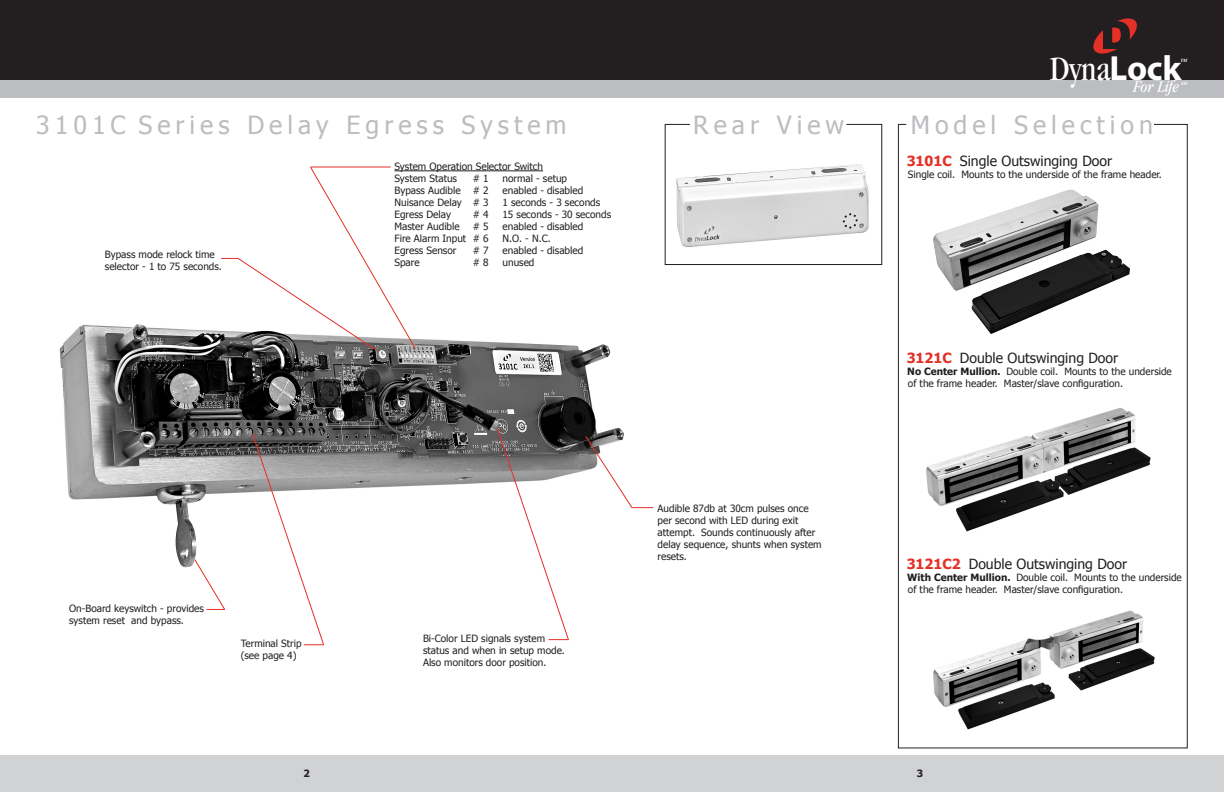
<style>
.page{position:relative;width:1224px;height:792px;background:#fff}
.page>*{position:absolute;margin:0;border:0;box-sizing:border-box;transform-origin:0 0}
.t1{font:condensed 35px "Garamond";color:#fff}
.Gray_Heading{font:25px "Tahoma";letter-spacing:.2em;color:#bcbdc0}
.t2{font:italic condensed 17px "ITC Garamond Std";color:#fff}
.sub{font:14px "Tahoma";color:#231f20}
.Gray_Heading-2{font:14px "Tahoma";color:#231f20}
.Body{font:10px "Tahoma";color:#231f20}
.Gray_Heading-3{font:10px "Tahoma";color:#231f20}
.t3{font:700 10px "Tahoma";color:#231f20}
.t4{font:italic 700 4.7px "Times New Roman";color:#fff}
.s1{font-family:"Myriad Pro";font-weight:700;font-stretch:normal}
.s2{font-weight:700;color:#e43027}
.s3{font-weight:700}
</style>
<div class="page">
<div style="left:0;top:756px;width:1224px;height:36px;background:#d1d2d4"></div>
<div style="left:0;top:0;width:1224px;height:81px;background:#231f20"></div>
<div style="left:0;top:80px;width:1224px;height:18px;background:#bcbdc0"></div>
<svg style="left:1093px;top:18px;width:44px;height:36px"></svg>
<img style="left:59px;top:324px;width:565px;height:244px">
<svg style="left:584px;top:435px;width:69px;height:74px"></svg>
<svg style="left:251px;top:432px;width:74px;height:214px"></svg>
<svg style="left:194px;top:558px;width:32px;height:52px"></svg>
<svg style="left:221px;top:166px;width:196px;height:185px"></svg>
<hr style="left:395px;top:171px;width:148px;height:1px;background:#231f20">
<hr style="left:310px;top:167px;width:81px;height:1px;background:#e43027">
<img style="left:676px;top:165px;width:193px;height:82px">
<div style="left:665px;top:124px;width:217px;height:141px;border:1px solid #231f20"></div>
<div style="left:690px;top:122px;width:156px;height:9px;background:#fff"></div>
<img style="left:933px;top:190px;width:197px;height:144px">
<img style="left:926px;top:408px;width:225px;height:124px">
<img style="left:933px;top:610px;width:222px;height:120px">
<svg style="left:496px;top:427px;width:74px;height:214px"></svg>
<p class="Gray_Heading" style="left:36px;top:108px;width:532px">3101C Series Delay Egress System</p>
<p class="Body" style="left:105px;top:248px;width:111px">Bypass mode relock time</p>
<p class="Body" style="left:105px;top:260px;width:119px">selector - 1 to 75 seconds.</p>
<p class="Body" style="left:395px;top:160px;width:150px">System Operation Selector Switch</p>
<p class="Body" style="left:395px;top:172px;width:64px">System Status</p>
<p class="Body" style="left:473px;top:172px;width:17px"># 1</p>
<p class="Body" style="left:503px;top:172px;width:66px">normal - setup</p>
<p class="Body" style="left:395px;top:184px;width:96px">Bypass Audible # 2</p>
<p class="Body" style="left:503px;top:184px;width:82px">enabled - disabled</p>
<p class="Body" style="left:395px;top:196px;width:96px">Nuisance Delay # 3</p>
<p class="Body" style="left:503px;top:196px;width:99px">1 seconds - 3 seconds</p>
<p class="Body" style="left:395px;top:208px;width:58px">Egress Delay</p>
<p class="Body" style="left:473px;top:208px;width:17px"># 4</p>
<p class="Body" style="left:503px;top:208px;width:110px">15 seconds - 30 seconds</p>
<p class="Body" style="left:395px;top:220px;width:67px">Master Audible</p>
<p class="Body" style="left:473px;top:220px;width:17px"># 5</p>
<p class="Body" style="left:503px;top:220px;width:82px">enabled - disabled</p>
<p class="Body" style="left:395px;top:232px;width:96px">Fire Alarm Input # 6</p>
<p class="Body" style="left:503px;top:232px;width:50px">N.O. - N.C.</p>
<p class="Body" style="left:395px;top:244px;width:63px">Egress Sensor</p>
<p class="Body" style="left:473px;top:244px;width:17px"># 7</p>
<p class="Body" style="left:503px;top:244px;width:82px">enabled - disabled</p>
<p class="Body" style="left:395px;top:256px;width:27px">Spare</p>
<p class="Body" style="left:473px;top:256px;width:17px"># 8</p>
<p class="Body" style="left:503px;top:256px;width:33px">unused</p>
<p class="Body" style="left:69px;top:602px;width:136px">On-Board keyswitch - provides</p>
<p class="Body" style="left:69px;top:614px;width:116px">system reset and bypass.</p>
<p class="Body" style="left:241px;top:637px;width:62px">Terminal Strip</p>
<p class="Body" style="left:241px;top:649px;width:57px">(see page 4)</p>
<p class="Body" style="left:423px;top:632px;width:124px">Bi-Color LED signals system</p>
<p class="Body" style="left:423px;top:644px;width:143px">status and when in setup mode.</p>
<p class="Body" style="left:423px;top:656px;width:125px">Also monitors door position.</p>
<p class="t1" style="left:1050px;top:49px;width:133px">Dyna<span class="s1">Lock</span></p>
<p class="t4" style="left:1180px;top:58px;width:8px">TM</p>
<p class="t2" style="left:1134px;top:78px;width:47px">For Life</p>
<p class="t4" style="left:1181px;top:80px;width:8px">SM</p>
<p class="Gray_Heading" style="left:693px;top:108px;width:152px">Rear View</p>
<p class="Gray_Heading" style="left:911px;top:108px;width:244px">Model Selection</p>
<p class="Gray_Heading-2" style="left:907px;top:151px;width:207px"><span class="s2">3101C</span> Single Outswinging Door</p>
<p class="Gray_Heading-3" style="left:908px;top:167px;width:255px">Single coil. Mounts to the underside of the frame header.</p>
<p class="Body" style="left:658px;top:501px;width:153px">Audible 87db at 30cm pulses once</p>
<p class="Body" style="left:658px;top:513px;width:142px">per second with LED during exit</p>
<p class="Body" style="left:658px;top:525px;width:159px">attempt. Sounds continuously after</p>
<p class="Body" style="left:658px;top:537px;width:166px">delay sequence, shunts when system</p>
<p class="Body" style="left:658px;top:549px;width:31px">resets.</p>
<p class="sub" style="left:907px;top:348px;width:213px"><span class="s2">3121C</span> Double Outswinging Door</p>
<p class="Body" style="left:907px;top:364px;width:266px"><span class="s3">No Center Mullion.</span> Double coil. Mounts to the underside</p>
<p class="Body" style="left:908px;top:376px;width:217px">of the frame header. Master/slave configuration.</p>
<p class="sub" style="left:907px;top:555px;width:222px"><span class="s2">3121C2</span> Double Outswinging Door</p>
<p class="Body" style="left:907px;top:571px;width:276px"><span class="s3">With Center Mullion.</span> Double coil. Mounts to the underside</p>
<p class="Body" style="left:908px;top:583px;width:217px">of the frame header. Master/slave configuration.</p>
<p class="t3" style="left:304px;top:766px;width:8px">2</p>
<p class="t3" style="left:917px;top:767px;width:8px">3</p>
</div>
